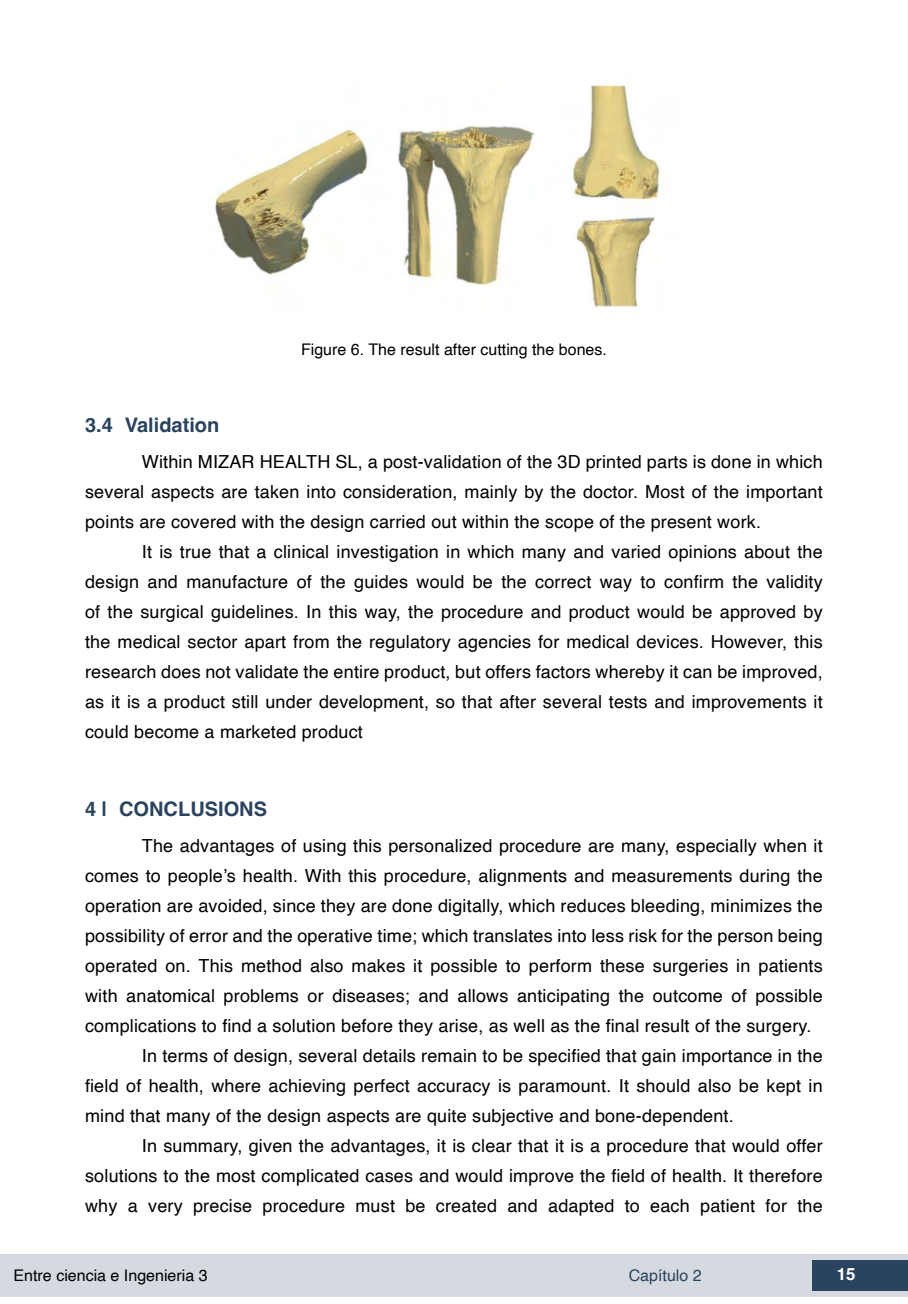
<style>
.page{position:relative;width:908px;height:1304px;background:#fff}
.page>*{position:absolute;margin:0;border:0;box-sizing:border-box;transform-origin:0 0}
.t1{font:700 20px "Helvetica";color:#2a435e}
.t2{font:18px/30px "Helvetica";letter-spacing:.01em;color:#000;text-align:justify}
.t3{font:700 16.8px "Helvetica";color:#fff}
.t4{font:16px "Helvetica";color:#000}
.t5{font:16px "Helvetica";color:#2a435e}
</style>
<div class="page">
<div style="left:0;top:1254px;width:906px;height:43px;background:#d4dadf"></div>
<div style="left:812px;top:1261px;width:95px;height:30px;background:#2a435e"></div>
<img style="left:214px;top:84px;width:446px;height:224px">
<p class="t4" style="left:301px;top:337px;width:307px">Figure 6. The result after cutting the bones.</p>
<p class="t1" style="left:85px;top:413px;width:136px">3.4 Validation</p>
<p class="t2" style="left:85px;top:447px;width:738px;text-indent:57px">Within MIZAR HEALTH SL, a post-validation of the 3D printed parts is done in which several aspects are taken into consideration, mainly by the doctor. Most of the important points are covered with the design carried out within the scope of the present work.</p>
<p class="t2" style="left:85px;top:537px;width:738px;text-indent:57px">It is true that a clinical investigation in which many and varied opinions about the design and manufacture of the guides would be the correct way to confirm the validity of the surgical guidelines. In this way, the procedure and product would be approved by the medical sector apart from the regulatory agencies for medical devices. However, this research does not validate the entire product, but offers factors whereby it can be improved, as it is a product still under development, so that after several tests and improvements it could become a marketed product</p>
<p class="t1" style="left:85px;top:797px;width:183px">4 | CONCLUSIONS</p>
<p class="t2" style="left:142px;top:831px;width:682px">The advantages of using this personalized procedure are many, especially when it</p>
<p class="t2" style="left:85px;top:861px;width:738px">comes to people’s health. With this procedure, alignments and measurements during the</p>
<p class="t2" style="left:85px;top:891px;width:738px">operation are avoided, since they are done digitally, which reduces bleeding, minimizes the</p>
<p class="t2" style="left:85px;top:921px;width:738px">possibility of error and the operative time; which translates into less risk for the person being</p>
<p class="t2" style="left:85px;top:951px;width:738px">operated on. This method also makes it possible to perform these surgeries in patients</p>
<p class="t2" style="left:85px;top:981px;width:738px">with anatomical problems or diseases; and allows anticipating the outcome of possible</p>
<p class="t2" style="left:85px;top:1011px;width:727px">complications to find a solution before they arise, as well as the final result of the surgery.</p>
<p class="t2" style="left:142px;top:1041px;width:682px">In terms of design, several details remain to be specified that gain importance in the</p>
<p class="t2" style="left:85px;top:1071px;width:738px">field of health, where achieving perfect accuracy is paramount. It should also be kept in</p>
<p class="t2" style="left:85px;top:1101px;width:650px">mind that many of the design aspects are quite subjective and bone-dependent.</p>
<p class="t2" style="left:142px;top:1131px;width:682px">In summary, given the advantages, it is clear that it is a procedure that would offer</p>
<p class="t2" style="left:85px;top:1161px;width:738px">solutions to the most complicated cases and would improve the field of health. It therefore</p>
<p class="t2" style="left:85px;top:1191px;width:738px">why a very precise procedure must be created and adapted to each patient for the</p>
<p class="t4" style="left:14px;top:1263px;width:195px">Entre ciencia e Ingenieria 3</p>
<p class="t5" style="left:628px;top:1263px;width:74px">Capítulo 2</p>
<p class="t3" style="left:836px;top:1264px;width:20px">15</p>
</div>
